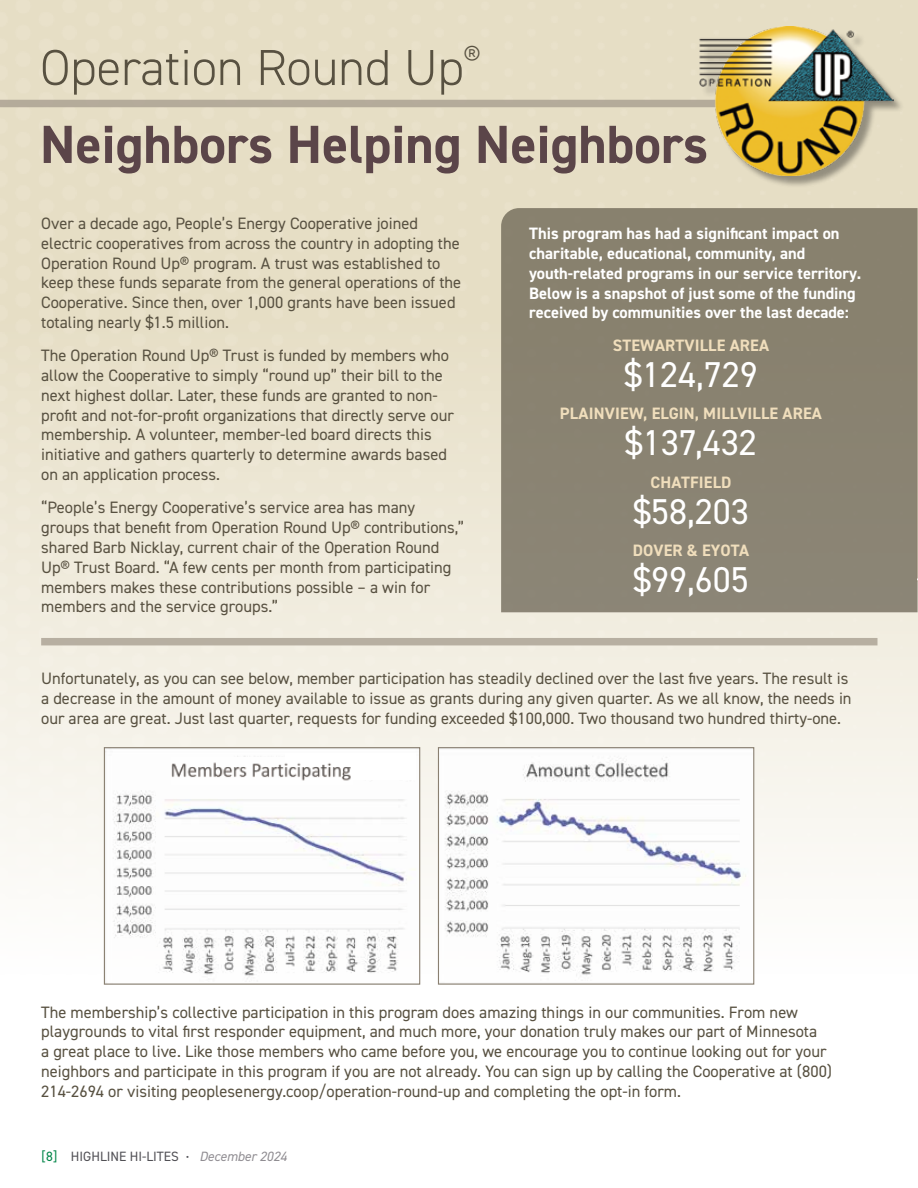
<style>
.page{position:relative;width:918px;height:1188px;background:#fff}
.page>*{position:absolute;margin:0;border:0;box-sizing:border-box;transform-origin:0 0}
.t1{font:700 53.85px "DIN2014";color:#5b4549}
.t2{font:300 50.7px "DIN2014";color:#585141}
.t3{font:36px "DIN2014";color:#fff}
.t4{font:16.5px/19.8px "DIN2014";color:#585141}
.t5{font:700 16.5px/19.8px "DIN2014";color:#fff}
.t6{font:700 16.5px "DIN2014";letter-spacing:.01em;color:#f0debc}
.t7{font:13.5px "DIN2014";color:#515055}
.s1{color:#008548}
.s2{font-size:12px}
.s3{font-style:italic;color:#908d92}
</style>
<div class="page">
<img style="left:0;top:0;width:918px;height:974px">
<div style="left:0;top:100px;width:820px;height:7px;background:#b4ab9a"></div>
<div style="left:41px;top:638px;width:837px;height:7px;background:#b7afa1"></div>
<div style="left:701px;top:28px;width:204px;height:160px;background:#000;opacity:.36"></div>
<img style="left:698px;top:27px;width:196px;height:148px">
<div style="left:501px;top:208px;width:417px;height:404px;background:#898271"></div>
<img style="left:106px;top:749px;width:312px;height:230px">
<div style="left:104px;top:747px;width:316px;height:238px;border:1px solid #8a8071"></div>
<img style="left:440px;top:749px;width:312px;height:227px">
<div style="left:438px;top:747px;width:316px;height:238px;border:1px solid #8a8071"></div>
<div style="left:285px;top:753px;width:131px;height:27px;background:#fff"></div>
<img style="left:171px;top:758px;width:182px;height:27px">
<h2 class="t2" style="left:40px;top:37px;width:442px">Operation Round Up<sup>®</sup></h2>
<h1 class="t1" style="left:40px;top:109px;width:670px">Neighbors Helping Neighbors</h1>
<p class="t4" style="left:41px;top:213px;width:422px">Over a decade ago, People’s Energy Cooperative joined electric cooperatives from across the country in adopting the Operation Round Up® program. A trust was established to keep these funds separate from the general operations of the Cooperative. Since then, over 1,000 grants have been issued totaling nearly $1.5 million.</p>
<p class="t4" style="left:41px;top:345px;width:414px">The Operation Round Up® Trust is funded by members who allow the Cooperative to simply “round up” their bill to the next highest dollar. Later, these funds are granted to non&shy;profit and not-for-profit organizations that directly serve our membership. A volunteer, member-led board directs this initiative and gathers quarterly to determine awards based on an application process.</p>
<p class="t4" style="left:41px;top:497px;width:425px">“People’s Energy Cooperative’s service area has many groups that benefit from Operation Round Up® contributions,” shared Barb Nicklay, current chair of the Operation Round Up® Trust Board. “A few cents per month from participating members makes these contributions possible – a win for members and the service groups.”</p>
<p class="t5" style="left:529px;top:223px;width:334px">This program has had a significant impact on charitable, educational, community, and youth-related programs in our service territory.<br>Below is a snapshot of just some of the funding received by communities over the last decade:</p>
<p class="t6" style="left:613px;top:334px;width:158px">STEWARTVILLE AREA</p>
<h3 class="t3" style="left:624px;top:352px;width:135px">$124,729</h3>
<p class="t6" style="left:560px;top:403px;width:264px">PLAINVIEW, ELGIN, MILLVILLE AREA</p>
<h3 class="t3" style="left:625px;top:421px;width:133px">$137,432</h3>
<p class="t6" style="left:650px;top:471px;width:82px">CHATFIELD</p>
<h3 class="t3" style="left:633px;top:489px;width:117px">$58,203</h3>
<p class="t6" style="left:633px;top:540px;width:118px">DOVER &amp; EYOTA</p>
<h3 class="t3" style="left:633px;top:558px;width:117px">$99,605</h3>
<p class="t4" style="left:41px;top:668px;width:812px">Unfortunately, as you can see below, member participation has steadily declined over the last five years. The result is a decrease in the amount of money available to issue as grants during any given quarter. As we all know, the needs in our area are great. Just last quarter, requests for funding exceeded $100,000. Two thousand two hundred thirty-one.</p>
<p class="t4" style="left:41px;top:1002px;width:793px">The membership’s collective participation in this program does amazing things in our communities. From new playgrounds to vital first responder equipment, and much more, your donation truly makes our part of Minnesota<br>a great place to live. Like those members who came before you, we encourage you to continue looking out for your neighbors and participate in this program if you are not already. You can sign up by calling the Cooperative at (800)<br>214-2694 or visiting peoplesenergy.coop/operation-round-up and completing the opt-in form.</p>
<p class="t7" style="left:42px;top:1148px;width:247px"><span class="s1">[8]</span> HIGHLINE HI-LITES <span class="s2">•</span> <span class="s3">December 2024</span></p>
</div>
